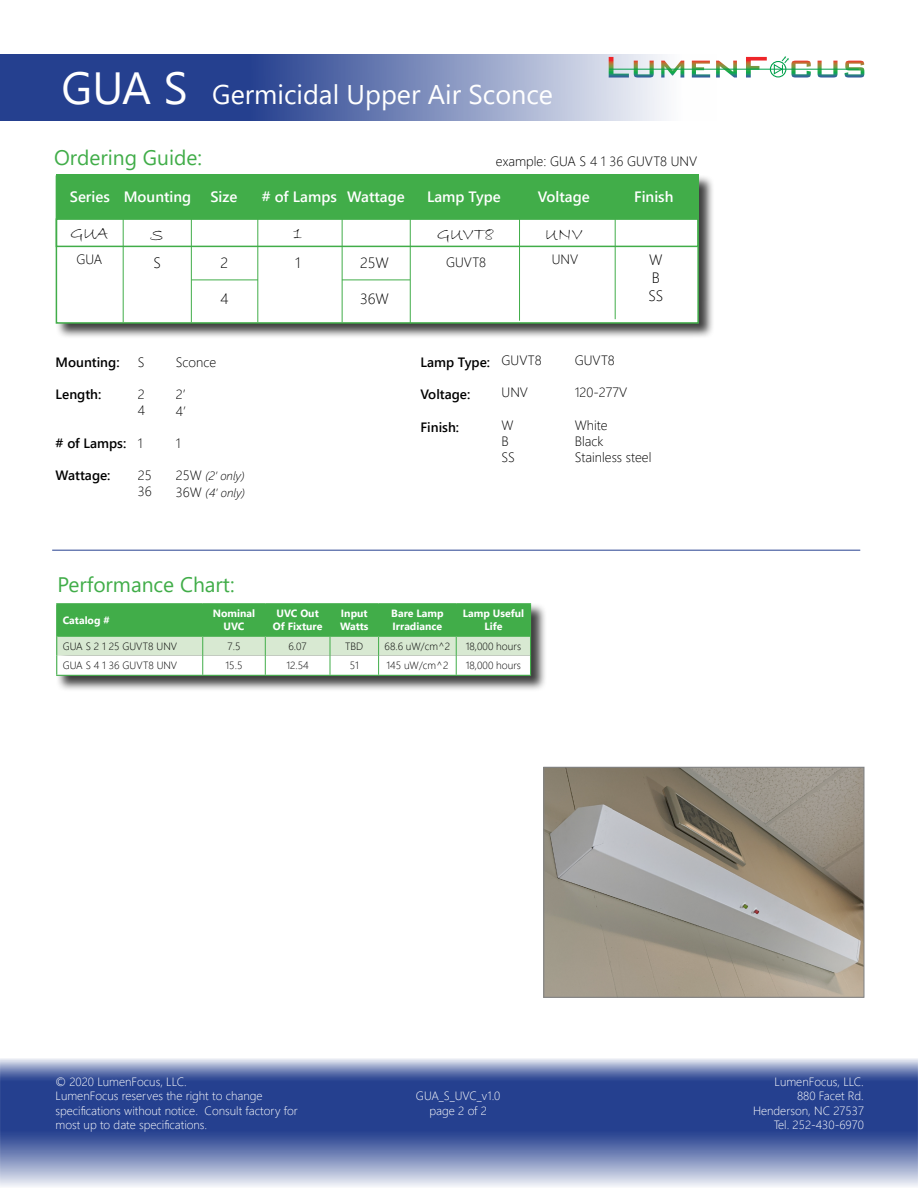
<style>
.page{position:relative;width:918px;height:1188px;background:#fff}
.page>*{position:absolute;margin:0;border:0;box-sizing:border-box;transform-origin:0 0}
.t1{font:27px "Segoe UI";color:#fff}
.t2{font:21px "Segoe UI";color:#41ad49}
.t3{font:18px "Bradley Hand ITC";color:#000}
.t4{font:600 15px "Segoe UI";color:#fff}
.t5{font:300 15px/18px "Segoe UI";color:#000}
.t6{font:300 13.5px/16.2px "Segoe UI";color:#000}
.t7{font:600 13.5px "Segoe UI";color:#000}
.t8{font:300 12px/14.4px "Segoe UI";color:#fff;text-align:right}
.t9{font:italic 300 12px/16.2px "Segoe UI";color:#000}
.t10{font:300 10.5px "Segoe UI";color:#000}
.t11{font:700 10.5px/12.6px "Segoe UI";color:#fff;text-align:center}
.s1{font-size:45px}
.s2{font-style:normal;font-size:13.5px}
</style>
<div class="page">
<svg style="left:0;top:54px;width:716px;height:67px;background:#6c7eb3"></svg>
<svg style="left:609px;top:57px;width:45px;height:21px"></svg>
<svg style="left:661px;top:61px;width:23px;height:17px"></svg>
<svg style="left:692px;top:61px;width:18px;height:17px"></svg>
<svg style="left:716px;top:61px;width:21px;height:17px"></svg>
<svg style="left:746px;top:57px;width:21px;height:21px"></svg>
<svg style="left:818px;top:61px;width:20px;height:17px"></svg>
<svg style="left:845px;top:61px;width:19px;height:17px"></svg>
<div style="left:770px;top:61px;width:16px;height:16px;border:1px solid #00a14b;border-radius:50%"></div>
<hr style="left:609px;top:69px;width:250px;height:1px;background:#00a14b">
<svg style="left:774px;top:56px;width:37px;height:22px"></svg>
<div style="left:55px;top:175px;width:660px;height:165px;background:#000;opacity:.75"></div>
<div style="left:56px;top:175px;width:643px;height:149px;background:#fff;border:2px solid #41ad49"></div>
<div style="left:56px;top:174px;width:68px;height:44px;background:#41ad49"></div>
<div style="left:190px;top:174px;width:68px;height:44px;background:#41ad49"></div>
<div style="left:124px;top:174px;width:67px;height:44px;background:#41ad49"></div>
<div style="left:257px;top:174px;width:85px;height:44px;background:#41ad49"></div>
<div style="left:342px;top:174px;width:68px;height:45px;background:#41ad49"></div>
<div style="left:409px;top:174px;width:110px;height:45px;background:#41ad49"></div>
<div style="left:519px;top:174px;width:90px;height:45px;background:#41ad49"></div>
<div style="left:56px;top:218px;width:643px;height:29px;border:2px solid #41ad49"></div>
<hr style="left:258px;top:176px;width:1px;height:146px;background:#41ad49">
<hr style="left:342px;top:176px;width:1px;height:146px;background:#41ad49">
<hr style="left:191px;top:176px;width:1px;height:146px;background:#41ad49">
<hr style="left:410px;top:176px;width:1px;height:148px;background:#41ad49">
<hr style="left:519px;top:174px;width:1px;height:147px;background:#41ad49">
<hr style="left:123px;top:177px;width:1px;height:145px;background:#41ad49">
<hr style="left:52px;top:550px;width:808px;height:1px;background:#25408f">
<svg style="left:0;top:1058px;width:918px;height:129px;background:#5f73ad"></svg>
<div style="left:609px;top:174px;width:90px;height:44px;background:#41ad49"></div>
<hr style="left:615px;top:176px;width:1px;height:143px;background:#41ad49">
<div style="left:55px;top:603px;width:492px;height:89px;background:#000;opacity:.75"></div>
<hr style="left:56px;top:603px;width:147px;height:1px;background:#41ad49">
<hr style="left:203px;top:603px;width:62px;height:1px;background:#41ad49">
<hr style="left:265px;top:603px;width:65px;height:1px;background:#41ad49">
<hr style="left:330px;top:603px;width:49px;height:1px;background:#41ad49">
<hr style="left:379px;top:603px;width:77px;height:1px;background:#41ad49">
<hr style="left:456px;top:603px;width:75px;height:1px;background:#41ad49">
<hr style="left:56px;top:675px;width:147px;height:1px;background:#41ad49">
<hr style="left:203px;top:675px;width:62px;height:1px;background:#41ad49">
<hr style="left:265px;top:675px;width:65px;height:1px;background:#41ad49">
<hr style="left:330px;top:675px;width:49px;height:1px;background:#41ad49">
<hr style="left:379px;top:675px;width:77px;height:1px;background:#41ad49">
<hr style="left:456px;top:675px;width:75px;height:1px;background:#41ad49">
<svg style="left:56px;top:604px;width:475px;height:71px"></svg>
<hr style="left:192px;top:280px;width:66px;height:1px;background:#42ad49">
<hr style="left:342px;top:280px;width:68px;height:1px;background:#42ad49">
<img style="left:545px;top:769px;width:317px;height:227px">
<div style="left:543px;top:767px;width:321px;height:231px;border:1px solid #808285"></div>
<h1 class="t1" style="left:62px;top:69px;width:493px"><span class="s1">GUA S</span> Germicidal Upper Air Sconce</h1>
<h2 class="t2" style="left:54px;top:137px;width:150px">Ordering Guide:</h2>
<p class="t4" style="left:70px;top:182px;width:123px">Series Mounting</p>
<p class="t4" style="left:210px;top:182px;width:28px">Size</p>
<p class="t4" style="left:262px;top:182px;width:144px"># of Lamps Wattage</p>
<p class="t4" style="left:427px;top:182px;width:75px">Lamp Type</p>
<p class="t4" style="left:538px;top:182px;width:53px">Voltage</p>
<p class="t6" style="left:496px;top:151px;width:203px">example: GUA S 4 1 36 GUVT8 UNV</p>
<p class="t4" style="left:634px;top:182px;width:41px">Finish</p>
<h3 class="t3" style="left:70px;top:222px;width:40px">GUA</h3>
<h3 class="t3" style="left:151px;top:223px;width:14px">S</h3>
<h3 class="t3" style="left:437px;top:222px;width:59px">GUVT8</h3>
<h3 class="t3" style="left:293px;top:222px;width:10px">1</h3>
<h3 class="t3" style="left:545px;top:223px;width:39px">UNV</h3>
<p class="t6" style="left:76px;top:249px;width:27px">GUA</p>
<p class="t5" style="left:221px;top:252px;width:9px">2</p>
<p class="t5" style="left:220px;top:288px;width:9px">4</p>
<p class="t5" style="left:154px;top:252px;width:9px">S</p>
<p class="t5" style="left:295px;top:252px;width:7px">1</p>
<p class="t5" style="left:360px;top:252px;width:30px">25W</p>
<p class="t5" style="left:360px;top:288px;width:30px">36W</p>
<p class="t6" style="left:446px;top:253px;width:42px">GUVT8</p>
<p class="t6" style="left:552px;top:250px;width:28px">UNV</p>
<p class="t5" style="left:649px;top:249px;width:16px">W<br>B<br>SS</p>
<p class="t7" style="left:56px;top:349px;width:65px">Mounting:</p>
<p class="t7" style="left:56px;top:382px;width:47px">Length:</p>
<p class="t7" style="left:56px;top:430px;width:72px"># of Lamps:</p>
<p class="t7" style="left:56px;top:463px;width:56px">Wattage:</p>
<p class="t6" style="left:138px;top:353px;width:8px">S</p>
<p class="t6" style="left:138px;top:385px;width:9px">2<br>4</p>
<p class="t6" style="left:138px;top:434px;width:6px">1</p>
<p class="t6" style="left:138px;top:466px;width:15px">25<br>36</p>
<p class="t6" style="left:176px;top:353px;width:42px">Sconce</p>
<p class="t6" style="left:176px;top:385px;width:12px">2’<br>4’</p>
<p class="t6" style="left:176px;top:434px;width:6px">1</p>
<p class="t9" style="left:176px;top:466px;width:70px"><span class="s2">25W</span> (2’ only)<br><span class="s2">36W</span> (4’ only)</p>
<h2 class="t2" style="left:58px;top:565px;width:179px">Performance Chart:</h2>
<p class="t7" style="left:420px;top:349px;width:71px">Lamp Type:</p>
<p class="t7" style="left:420px;top:382px;width:51px">Voltage:</p>
<p class="t7" style="left:420px;top:414px;width:40px">Finish:</p>
<p class="t6" style="left:502px;top:351px;width:42px">GUVT8</p>
<p class="t6" style="left:502px;top:383px;width:28px">UNV</p>
<p class="t6" style="left:502px;top:415px;width:15px">W<br>B<br>SS</p>
<p class="t11" style="left:63px;top:613px;width:48px">Catalog #</p>
<p class="t11" style="left:213px;top:607px;width:44px">Nominal<br>UVC</p>
<p class="t11" style="left:273px;top:607px;width:51px">UVC Out<br>Of Fixture</p>
<p class="t11" style="left:340px;top:607px;width:30px;text-align:left">Input<br>Watts</p>
<p class="t11" style="left:391px;top:607px;width:54px;text-align:left">Bare Lamp<br>Irradiance</p>
<p class="t11" style="left:463px;top:607px;width:63px">Lamp Useful<br>Life</p>
<p class="t10" style="left:63px;top:636px;width:116px">GUA S 2 1 25 GUVT8 UNV</p>
<p class="t10" style="left:228px;top:636px;width:14px">7.5</p>
<p class="t10" style="left:288px;top:636px;width:20px">6.07</p>
<p class="t10" style="left:345px;top:636px;width:20px">TBD</p>
<p class="t10" style="left:385px;top:636px;width:67px">68.6 uW/cm^2</p>
<p class="t10" style="left:466px;top:636px;width:57px">18,000 hours</p>
<p class="t10" style="left:63px;top:656px;width:116px">GUA S 4 1 36 GUVT8 UNV</p>
<p class="t10" style="left:226px;top:656px;width:18px">15.5</p>
<p class="t10" style="left:286px;top:656px;width:24px">12.54</p>
<p class="t10" style="left:350px;top:656px;width:11px">51</p>
<p class="t10" style="left:386px;top:656px;width:63px">145 uW/cm^2</p>
<p class="t10" style="left:466px;top:656px;width:57px">18,000 hours</p>
<p class="t6" style="left:575px;top:351px;width:42px">GUVT8</p>
<p class="t6" style="left:575px;top:383px;width:54px">120-277V</p>
<p class="t6" style="left:575px;top:415px;width:78px">White<br>Black<br>Stainless steel</p>
<p class="t8" style="left:56px;top:1073px;width:244px;text-align:left">© 2020 LumenFocus, LLC.<br>LumenFocus reserves the right to change specifications without notice. Consult factory for most up to date specifications.</p>
<p class="t8" style="left:416px;top:1088px;width:86px;text-align:center">GUA_S_UVC_v1.0 page 2 of 2</p>
<p class="t8" style="left:753px;top:1073px;width:112px">LumenFocus, LLC.<br>880 Facet Rd.<br>Henderson, NC 27537<br>Tel. 252-430-6970</p>
</div>
